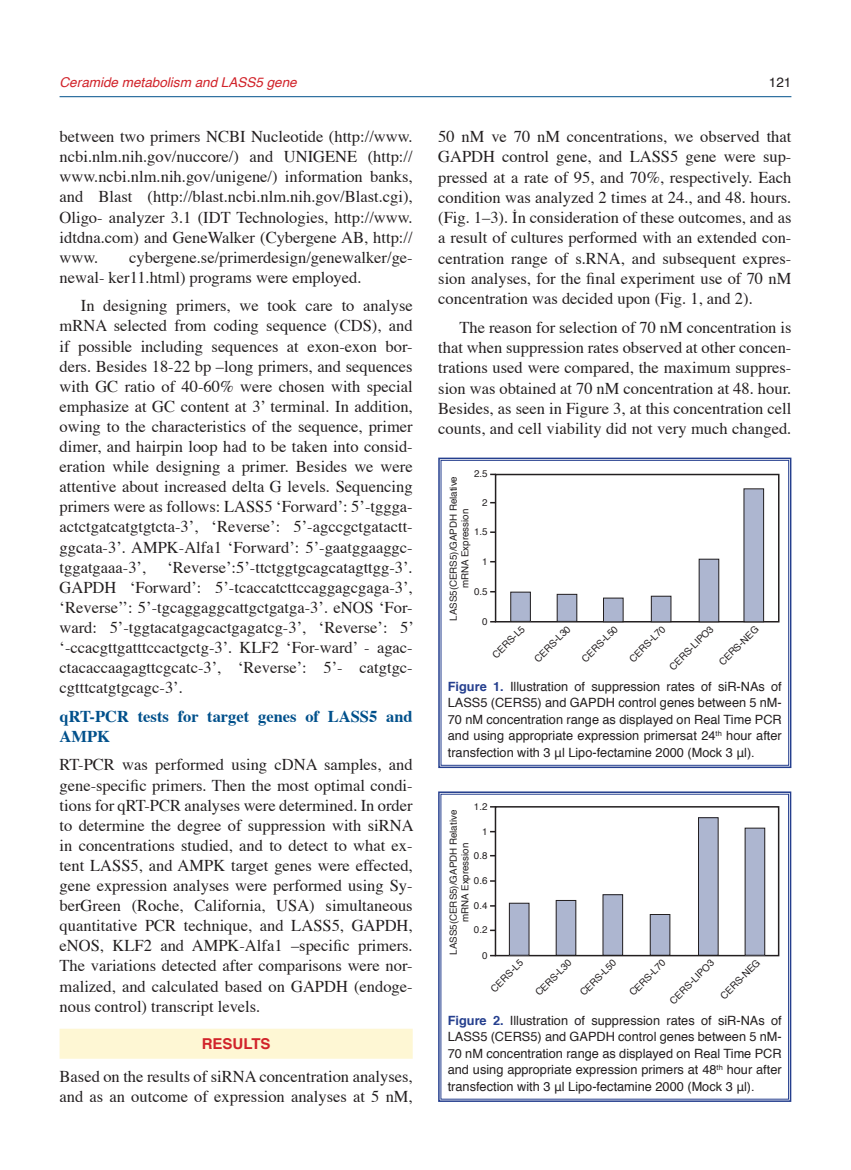
<style>
.page{position:relative;width:851px;height:1170px;background:#fff}
.page>*{position:absolute;margin:0;border:0;box-sizing:border-box;transform-origin:0 0}
.t1{font:16.5px/20.1px "Times";color:#231f20;text-align:justify}
.t2{font:700 16.5px/20.1px "Times";color:#01508b}
.t3{font:700 15px "Helvetica";color:#d1232a}
.t4{font:italic 13.5px "Helvetica";color:#d1232a}
.t5{font:13.5px "Helvetica";color:#231f20}
.t6{font:12.75px/16.5px "Helvetica";color:#231f20;text-align:justify}
.t7{font:9.75px/11.7px "Helvetica";color:#231f20;text-align:center}
.s1{font-weight:700;color:#253f8e}
</style>
<div class="page">
<div style="left:60px;top:1028px;width:352px;height:30px;background:#fef7d4"></div>
<svg style="left:438px;top:791px;width:354px;height:311px"></svg>
<div style="left:494px;top:806px;width:285px;height:150px;border:2px solid #231f20"></div>
<div style="left:509px;top:903px;width:20px;height:52px;background:#adb6d0"></div>
<div style="left:509px;top:902px;width:20px;height:53px;border:1px solid #231f20"></div>
<div style="left:556px;top:900px;width:19px;height:55px;background:#adb6d0"></div>
<div style="left:555px;top:900px;width:21px;height:55px;border:1px solid #231f20"></div>
<div style="left:603px;top:894px;width:19px;height:61px;background:#adb6d0"></div>
<div style="left:602px;top:894px;width:21px;height:61px;border:1px solid #231f20"></div>
<div style="left:650px;top:914px;width:19px;height:41px;background:#adb6d0"></div>
<div style="left:649px;top:914px;width:21px;height:41px;border:1px solid #231f20"></div>
<div style="left:698px;top:817px;width:20px;height:138px;background:#adb6d0"></div>
<div style="left:698px;top:817px;width:20px;height:138px;border:1px solid #231f20"></div>
<div style="left:745px;top:828px;width:19px;height:127px;background:#adb6d0"></div>
<div style="left:744px;top:827px;width:21px;height:128px;border:1px solid #231f20"></div>
<svg style="left:438px;top:457px;width:354px;height:311px"></svg>
<div style="left:494px;top:473px;width:285px;height:149px;border:2px solid #231f20"></div>
<svg style="left:490px;top:473px;width:6px;height:2px"></svg>
<svg style="left:490px;top:531px;width:6px;height:2px"></svg>
<div style="left:510px;top:592px;width:20px;height:29px;background:#adb6d0"></div>
<div style="left:510px;top:591px;width:20px;height:30px;border:1px solid #231f20"></div>
<div style="left:557px;top:594px;width:19px;height:27px;background:#adb6d0"></div>
<div style="left:556px;top:594px;width:21px;height:27px;border:1px solid #231f20"></div>
<div style="left:603px;top:598px;width:20px;height:23px;background:#adb6d0"></div>
<div style="left:603px;top:597px;width:20px;height:25px;border:1px solid #231f20"></div>
<div style="left:651px;top:596px;width:19px;height:25px;background:#adb6d0"></div>
<div style="left:650px;top:595px;width:21px;height:27px;border:1px solid #231f20"></div>
<div style="left:699px;top:559px;width:19px;height:62px;background:#adb6d0"></div>
<div style="left:698px;top:558px;width:21px;height:64px;border:1px solid #231f20"></div>
<div style="left:743px;top:489px;width:20px;height:132px;background:#adb6d0"></div>
<hr style="left:60px;top:96px;width:731px;height:1px;background:#01508b">
<p class="t4" style="left:60px;top:71px;width:239px">Ceramide metabolism and LASS5 gene</p>
<p class="t5" style="left:768px;top:72px;width:24px">121</p>
<p class="t1" style="left:60px;top:127px;width:354px">between two primers NCBI Nucleotide (http://www. ncbi.nlm.nih.gov/nuccore/) and UNIGENE (http:// www.ncbi.nlm.nih.gov/unigene/) information banks, and Blast (http://blast.ncbi.nlm.nih.gov/Blast.cgi), Oligo- analyzer 3.1 (IDT Technologies, http://www. idtdna.com) and GeneWalker (Cybergene AB, http:// www.</p>
<p class="t1" style="left:60px;top:248px;width:354px;text-indent:70px">cybergene.se/primerdesign/genewalker/ge&shy;newal- ker11.html) programs were employed.</p>
<p class="t1" style="left:60px;top:297px;width:354px;text-indent:21px">In designing primers, we took care to analyse mRNA selected from coding sequence (CDS), and if possible including sequences at exon-exon bor&shy;ders. Besides 18-22 bp –long primers, and sequences with GC ratio of 40-60% were chosen with special emphasize at GC content at 3’ terminal. In addition, owing to the characteristics of the sequence, primer dimer, and hairpin loop had to be taken into consid&shy;eration while designing a primer. Besides we were attentive about increased delta G levels. Sequencing primers were as follows: LASS5 ‘Forward’: 5’-tggga&shy;actctgatcatgtgtcta-3’, ‘Reverse’: 5’-agccgctgatactt&shy;ggcata-3’. AMPK-Alfa1 ‘Forward’: 5’-gaatggaaggc&shy;tggatgaaa-3’,</p>
<p class="t1" style="left:60px;top:558px;width:356px;text-indent:108px">‘Reverse’:5’-ttctggtgcagcatagttgg-3’.<br>GAPDH ‘Forward’: 5’-tcaccatcttccaggagcgaga-3’, ‘Reverse’’: 5’-tgcaggaggcattgctgatga-3’. eNOS ‘For&shy;ward: 5’-tggtacatgagcactgagatcg-3’, ‘Reverse’: 5’ ‘-ccacgttgatttccactgctg-3’. KLF2 ‘For-ward’ - agac&shy;ctacaccaagagttcgcatc-3’, ‘Reverse’: 5’- catgtgc&shy;cgtttcatgtgcagc-3’.</p>
<p class="t2" style="left:60px;top:704px;width:354px">qRT-PCR tests for target genes of LASS5 and<br>AMPK</p>
<p class="t1" style="left:60px;top:755px;width:355px">RT-PCR was performed using cDNA samples, and gene-specific primers. Then the most optimal condi&shy;tions for qRT-PCR analyses were determined. In order to determine the degree of suppression with siRNA in concentrations studied, and to detect to what ex&shy;tent LASS5, and AMPK target genes were effected, gene expression analyses were performed using Sy&shy;berGreen (Roche, California, USA) simultaneous quantitative PCR technique, and LASS5, GAPDH, eNOS, KLF2 and AMPK-Alfa1 –specific primers.<br>The variations detected after comparisons were nor&shy;malized, and calculated based on GAPDH (endoge&shy;nous control) transcript levels.</p>
<p class="t3" style="left:202px;top:1031px;width:70px">RESULTS</p>
<p class="t1" style="left:60px;top:1067px;width:354px">Based on the results of siRNA concentration analyses, and as an outcome of expression analyses at 5 nM,</p>
<p class="t1" style="left:438px;top:127px;width:354px">50 nM ve 70 nM concentrations, we observed that GAPDH control gene, and LASS5 gene were sup&shy;pressed at a rate of 95, and 70%, respectively. Each condition was analyzed 2 times at 24., and 48. hours. (Fig. 1–3). İn consideration of these outcomes, and as a result of cultures performed with an extended con&shy;centration range of s.RNA, and subsequent expres&shy;sion analyses, for the final experiment use of 70 nM concentration was decided upon (Fig. 1, and 2).</p>
<p class="t1" style="left:438px;top:318px;width:354px;text-indent:21px">The reason for selection of 70 nM concentration is that when suppression rates observed at other concen&shy;trations used were compared, the maximum suppres&shy;sion was obtained at 70 nM concentration at 48. hour.<br>Besides, as seen in Figure 3, at this concentration cell counts, and cell viability did not very much changed.</p>
<p class="t7" style="left:474px;top:468px;width:15px">2.5</p>
<p class="t7" style="left:482px;top:496px;width:7px">2</p>
<p class="t7" style="left:474px;top:526px;width:15px">1.5</p>
<p class="t7" style="left:482px;top:555px;width:7px">1</p>
<p class="t7" style="left:474px;top:585px;width:15px">0.5</p>
<p class="t7" style="left:448px;top:620px;width:146px;rotate:-90deg">LASS5(CERS5)/GAPDH Relative mRNA Expression</p>
<p class="t7" style="left:482px;top:615px;width:7px">0</p>
<p class="t7" style="left:490px;top:652px;width:43px;rotate:-45deg">CERS-L5</p>
<p class="t7" style="left:532px;top:656px;width:48px;rotate:-45deg">CERS-L30</p>
<p class="t7" style="left:579px;top:656px;width:48px;rotate:-45deg">CERS-L50</p>
<p class="t7" style="left:627px;top:656px;width:48px;rotate:-45deg">CERS-L70</p>
<p class="t7" style="left:667px;top:664px;width:59px;rotate:-45deg">CERS-LIPO3</p>
<p class="t7" style="left:716px;top:659px;width:53px;rotate:-45deg">CERS-NEG</p>
<p class="t6" style="left:448px;top:678px;width:335px"><span class="s1">Figure 1.</span> Illustration of suppression rates of siR-NAs of LASS5 (CERS5) and GAPDH control genes between 5 nM-70 nM concentration range as displayed on Real Time PCR and using appropriate expression primersat 24<sup>th</sup> hour after transfection with 3 μl Lipo-fectamine 2000 (Mock 3 μl).</p>
<p class="t7" style="left:474px;top:801px;width:15px">1.2</p>
<p class="t7" style="left:482px;top:825px;width:7px">1</p>
<p class="t7" style="left:474px;top:849px;width:15px">0.8</p>
<p class="t7" style="left:474px;top:874px;width:15px">0.6</p>
<p class="t7" style="left:474px;top:899px;width:15px">0.4</p>
<p class="t7" style="left:474px;top:924px;width:15px">0.2</p>
<p class="t7" style="left:447px;top:954px;width:146px;rotate:-90deg">LASS5(CERS5)/GAPDH Relative mRNA Expression</p>
<p class="t7" style="left:482px;top:949px;width:7px">0</p>
<p class="t7" style="left:488px;top:986px;width:43px;rotate:-45deg">CERS-L5</p>
<p class="t7" style="left:533px;top:990px;width:48px;rotate:-45deg">CERS-L30</p>
<p class="t7" style="left:577px;top:990px;width:48px;rotate:-45deg">CERS-L50</p>
<p class="t7" style="left:627px;top:990px;width:48px;rotate:-45deg">CERS-L70</p>
<p class="t7" style="left:667px;top:998px;width:59px;rotate:-45deg">CERS-LIPO3</p>
<p class="t7" style="left:718px;top:993px;width:53px;rotate:-45deg">CERS-NEG</p>
<p class="t6" style="left:447px;top:1012px;width:335px"><span class="s1">Figure 2.</span> Illustration of suppression rates of siR-NAs of LASS5 (CERS5) and GAPDH control genes between 5 nM-70 nM concentration range as displayed on Real Time PCR and using appropriate expression primers at 48<sup>th</sup> hour after transfection with 3 μl Lipo-fectamine 2000 (Mock 3 μl).</p>
</div>
